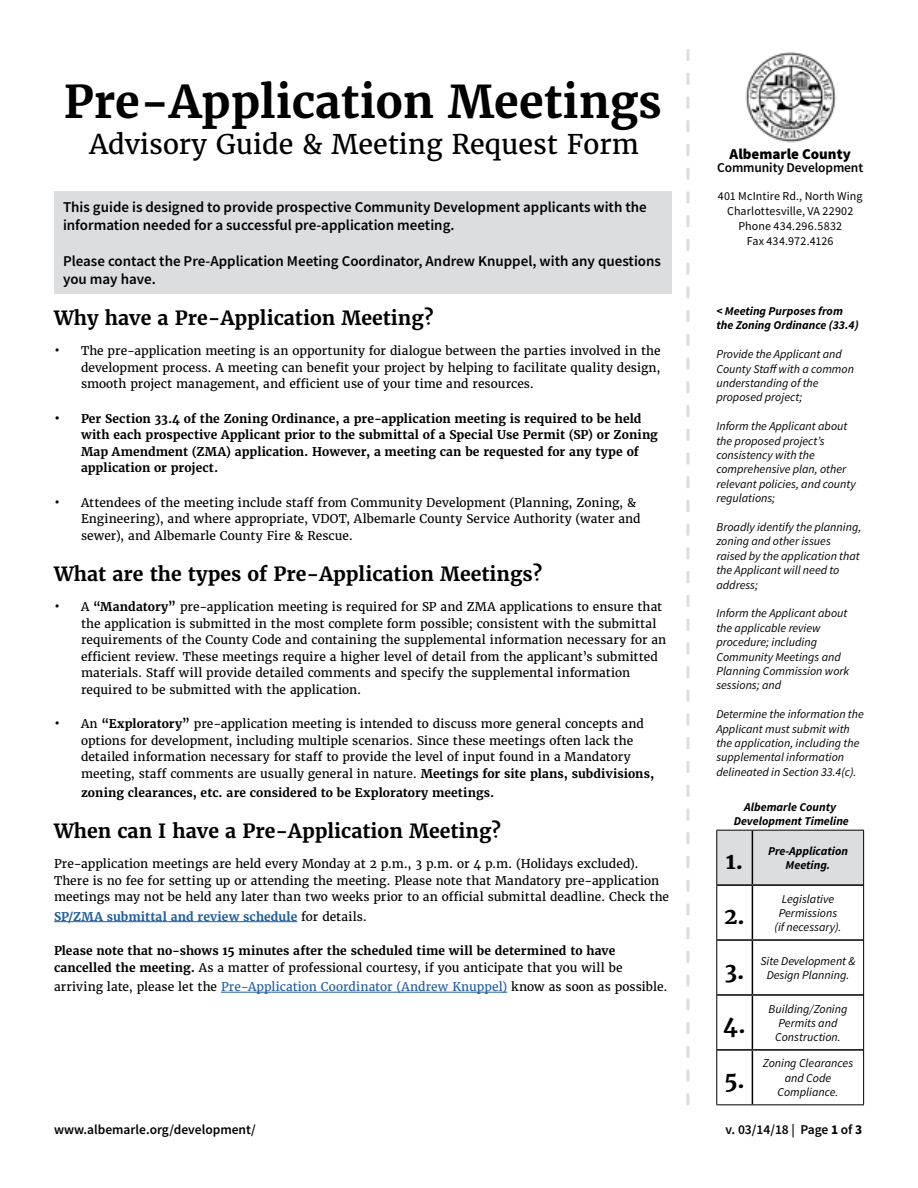
<style>
.page{position:relative;width:918px;height:1188px;background:#fff}
.page>*{position:absolute;margin:0;border:0;box-sizing:border-box;transform-origin:0 0}
.t1{font:700 45px "Merriweather";color:#000}
.t2{font:27px "Merriweather";color:#000}
.t3{font:700 22.5px "Merriweather";color:#000}
.t4{font:700 19.5px "Merriweather";color:#000}
.t5{font:600 15px/18px "Source Sans Pro";color:#000}
.t6{font:900 15px "Source Sans Pro";color:#000}
.t7{font:600 13.5px "Source Sans Pro";color:#000}
.t8{font:12px/16.5px "Merriweather";letter-spacing:.005em;color:#000}
.t9{font:italic 12px/14.4px "Source Sans Pro";color:#000}
.t10{font:700 12px/16.5px "Merriweather";letter-spacing:.01em;color:#000}
.t11{font:italic 700 12px/14.4px "Source Sans Pro";color:#000;text-align:center}
.t12{font:12px/15px "Source Sans Pro";letter-spacing:.01em;color:#000;text-align:center}
.t13{font:700 12px "Merriweather";letter-spacing:.015em;color:#215e9e}
.s1{font-size:15px}
.s2{font-weight:700}
.s3{font-weight:400;color:#000}
.s4{font-weight:400}
.s5{color:#215e9e}
</style>
<div class="page">
<img style="left:745px;top:52px;width:91px;height:91px">
<div style="left:54px;top:191px;width:617px;height:102px;background:#dcddde"></div>
<svg style="left:686px;top:49px;width:3px;height:1056px"></svg>
<hr style="left:54px;top:921px;width:243px;height:1px;background:#215e9e">
<hr style="left:221px;top:992px;width:286px;height:1px;background:#215e9e">
<div style="left:717px;top:831px;width:146px;height:53px;background:#dcddde"></div>
<hr style="left:716px;top:830px;width:36px;height:1px;background:#000">
<hr style="left:716px;top:831px;width:1px;height:54px;background:#000">
<hr style="left:752px;top:830px;width:112px;height:1px;background:#000">
<hr style="left:863px;top:831px;width:1px;height:54px;background:#000">
<hr style="left:716px;top:885px;width:1px;height:55px;background:#000">
<hr style="left:863px;top:885px;width:1px;height:55px;background:#000">
<hr style="left:716px;top:940px;width:1px;height:55px;background:#000">
<hr style="left:863px;top:940px;width:1px;height:55px;background:#000">
<hr style="left:716px;top:995px;width:1px;height:55px;background:#000">
<hr style="left:863px;top:995px;width:1px;height:55px;background:#000">
<hr style="left:716px;top:1050px;width:1px;height:54px;background:#000">
<hr style="left:863px;top:1050px;width:1px;height:54px;background:#000">
<hr style="left:716px;top:1104px;width:36px;height:1px;background:#000">
<hr style="left:752px;top:1104px;width:112px;height:1px;background:#000">
<hr style="left:752px;top:831px;width:1px;height:53px;background:#000">
<hr style="left:717px;top:884px;width:35px;height:2px;background:#000">
<hr style="left:752px;top:884px;width:111px;height:2px;background:#000">
<hr style="left:752px;top:886px;width:1px;height:53px;background:#000">
<hr style="left:717px;top:939px;width:35px;height:2px;background:#000">
<hr style="left:752px;top:939px;width:111px;height:2px;background:#000">
<hr style="left:752px;top:941px;width:1px;height:53px;background:#000">
<hr style="left:717px;top:994px;width:35px;height:2px;background:#000">
<hr style="left:752px;top:994px;width:111px;height:2px;background:#000">
<hr style="left:752px;top:996px;width:1px;height:53px;background:#000">
<hr style="left:717px;top:1049px;width:35px;height:2px;background:#000">
<hr style="left:752px;top:1049px;width:111px;height:2px;background:#000">
<hr style="left:752px;top:1051px;width:1px;height:53px;background:#000">
<h1 class="t1" style="left:64px;top:73px;width:599px">Pre-Application Meetings</h1>
<h2 class="t2" style="left:89px;top:127px;width:551px">Advisory Guide &amp; Meeting Request Form</h2>
<p class="t5" style="left:63px;top:198px;width:585px">This guide is designed to provide prospective Community Development applicants with the information needed for a successful pre-application meeting.</p>
<p class="t5" style="left:63px;top:252px;width:600px">Please contact the Pre-Application Meeting Coordinator, Andrew Knuppel, with any questions you may have.</p>
<h3 class="t4" style="left:54px;top:306px;width:381px">Why have a Pre-Application Meeting?</h3>
<p class="t8" style="left:81px;top:343px;width:581px;text-align:justify;text-indent:-27px"><span class="s1">•</span> The pre-application meeting is an opportunity for dialogue between the parties involved in the development process. A meeting can benefit your project by helping to facilitate quality design, smooth project management, and efficient use of your time and resources.</p>
<p class="t10" style="left:81px;top:410px;width:578px;text-indent:-27px"><span class="s1">•</span> Per Section 33.4 of the Zoning Ordinance, a pre-application meeting is required to be held with each prospective Applicant prior to the submittal of a Special Use Permit (SP) or Zoning Map Amendment (ZMA) application. However, a meeting can be requested for any type of application or project.</p>
<p class="t8" style="left:81px;top:494px;width:561px;text-indent:-27px"><span class="s1">•</span> Attendees of the meeting include staff from Community Development (Planning, Zoning, &amp;<br>Engineering), and where appropriate, VDOT, Albemarle County Service Authority (water and sewer), and Albemarle County Fire &amp; Rescue.</p>
<h3 class="t4" style="left:54px;top:562px;width:490px">What are the types of Pre-Application Meetings?</h3>
<p class="t8" style="left:81px;top:599px;width:587px;text-indent:-27px"><span class="s1">•</span> A <span class="s2">“Mandatory”</span> pre-application meeting is required for SP and ZMA applications to ensure that the application is submitted in the most complete form possible; consistent with the submittal requirements of the County Code and containing the supplemental information necessary for an efficient review. These meetings require a higher level of detail from the applicant’s submitted materials. Staff will provide detailed comments and specify the supplemental information required to be submitted with the application.</p>
<p class="t8" style="left:81px;top:716px;width:575px;text-indent:-27px"><span class="s1">•</span> An <span class="s2">“Exploratory”</span> pre-application meeting is intended to discuss more general concepts and options for development, including multiple scenarios. Since these meetings often lack the detailed information necessary for staff to provide the level of input found in a Mandatory meeting, staff comments are usually general in nature. <span class="s2">Meetings for site plans, subdivisions,</span></p>
<p class="t10" style="left:81px;top:784px;width:415px">zoning clearances, etc. are considered to be Exploratory meetings.</p>
<h3 class="t4" style="left:54px;top:819px;width:449px">When can I have a Pre-Application Meeting?</h3>
<p class="t8" style="left:54px;top:856px;width:617px">Pre-application meetings are held every Monday at 2 p.m., 3 p.m. or 4 p.m. (Holidays excluded).<br>There is no fee for setting up or attending the meeting. Please note that Mandatory pre-application meetings may not be held any later than two weeks prior to an official submittal deadline. Check the</p>
<p class="t13" style="left:54px;top:909px;width:314px">SP/ZMA submittal and review schedule <span class="s3">for details.</span></p>
<p class="t10" style="left:54px;top:943px;width:570px">Please note that no-shows 15 minutes after the scheduled time will be determined to have cancelled the meeting. <span class="s4">As a matter of professional courtesy, if you anticipate that you will be</span></p>
<p class="t8" style="left:54px;top:979px;width:615px">arriving late, please let the <span class="s5">Pre-Application Coordinator (Andrew Knuppel)</span> know as soon as possible.</p>
<p class="t6" style="left:730px;top:143px;width:123px">Albemarle County</p>
<p class="t7" style="left:717px;top:159px;width:148px">Community Development</p>
<p class="t12" style="left:718px;top:189px;width:146px">401 McIntire Rd., North Wing<br>Charlottesville, VA 22902<br>Phone 434.296.5832<br>Fax 434.972.4126</p>
<p class="t11" style="left:716px;top:304px;width:144px;text-align:left">&lt; Meeting Purposes from the Zoning Ordinance (33.4)</p>
<p class="t9" style="left:716px;top:347px;width:139px">Provide the Applicant and<br>County Staff with a common understanding of the proposed project;</p>
<p class="t9" style="left:716px;top:419px;width:141px">Inform the Applicant about the proposed project’s consistency with the comprehensive plan, other relevant policies, and county regulations;</p>
<p class="t9" style="left:716px;top:520px;width:146px">Broadly identify the planning, zoning and other issues raised by the application that the Applicant will need to address;</p>
<p class="t9" style="left:716px;top:606px;width:134px">Inform the Applicant about the applicable review procedure; including<br>Community Meetings and<br>Planning Commission work sessions; and</p>
<p class="t9" style="left:716px;top:707px;width:149px">Determine the information the<br>Applicant must submit with the application, including the supplemental information delineated in Section 33.4(c).</p>
<p class="t11" style="left:734px;top:799px;width:117px">Albemarle County<br>Development Timeline</p>
<h3 class="t3" style="left:726px;top:846px;width:19px">1.</h3>
<p class="t11" style="left:768px;top:843px;width:82px">Pre-Application<br>Meeting.</p>
<h3 class="t3" style="left:724px;top:901px;width:23px">2.</h3>
<p class="t9" style="left:775px;top:891px;width:68px;text-align:center">Legislative<br>Permissions (if necessary).</p>
<h3 class="t3" style="left:724px;top:956px;width:22px">3.</h3>
<p class="t9" style="left:761px;top:953px;width:96px;text-align:center">Site Development &amp;<br>Design Planning.</p>
<h3 class="t3" style="left:723px;top:1011px;width:24px">4.</h3>
<p class="t9" style="left:769px;top:1001px;width:81px;text-align:center">Building/Zoning<br>Permits and<br>Construction.</p>
<h3 class="t3" style="left:724px;top:1066px;width:22px">5.</h3>
<p class="t9" style="left:763px;top:1056px;width:92px;text-align:center">Zoning Clearances and Code<br>Compliance.</p>
<p class="t7" style="left:54px;top:1121px;width:203px">www.albemarle.org/development/</p>
<p class="t7" style="left:726px;top:1121px;width:138px">v. 03/14/18 | Page <span class="s2">1</span> of <span class="s2">3</span></p>
</div>
